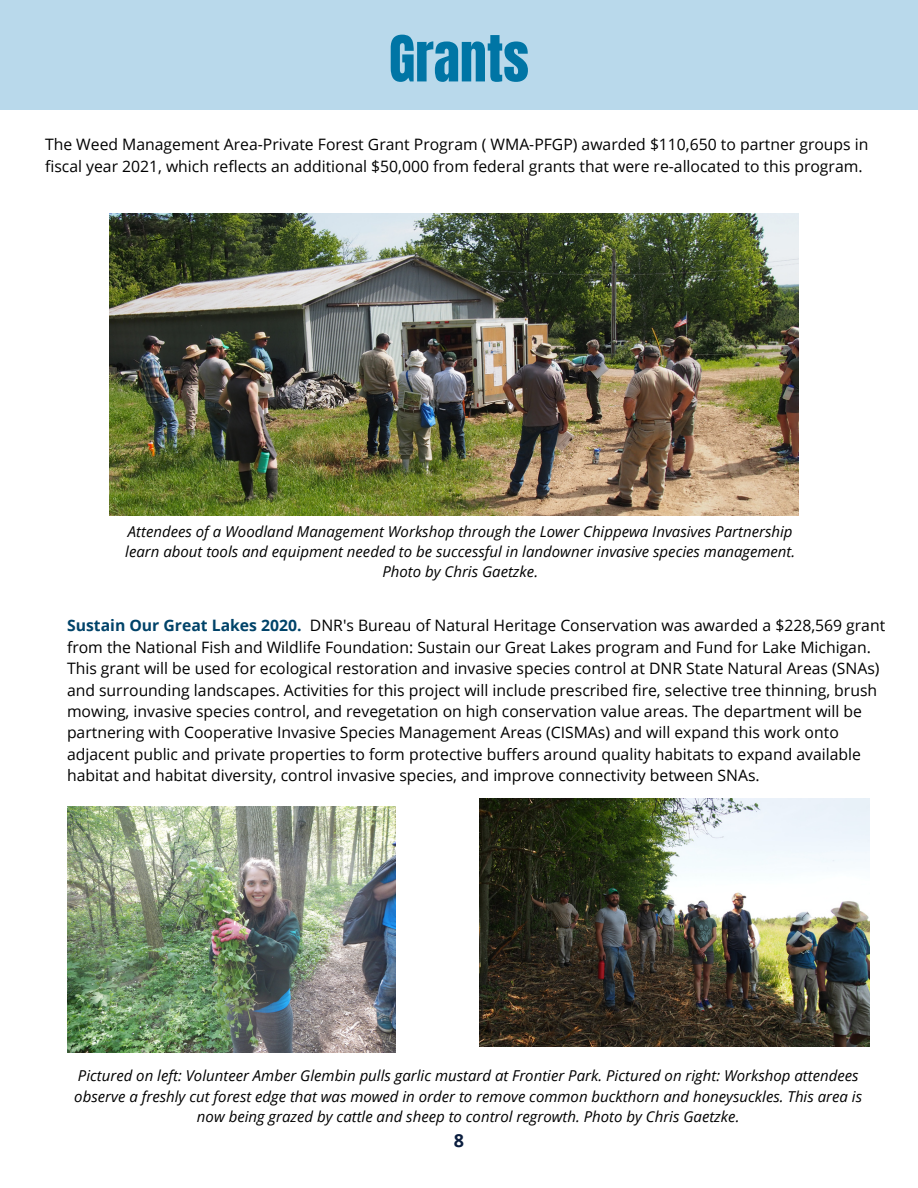
<style>
.page{position:relative;width:918px;height:1188px;background:#fff}
.page>*{position:absolute;margin:0;border:0;box-sizing:border-box;transform-origin:0 0}
.t1{font:54px "Anton";color:#0075a5}
.t2{font:700 18px "Open Sans";color:#0b1e3f}
.t3{font:15.75px/21.3px "Open Sans";color:#000}
.t4{font:italic 15px/20.2px "Open Sans";color:#000;text-align:center}
.s1{font-weight:700;color:#004369}
</style>
<div class="page">
<img style="left:67px;top:806px;width:329px;height:246px">
<div style="left:0;top:0;width:918px;height:109px;background:#b9d9eb"></div>
<img style="left:110px;top:213px;width:688px;height:303px">
<img style="left:479px;top:798px;width:390px;height:249px">
<p class="t1" style="left:389px;top:20px;width:141px">GRANTS</p>
<p class="t3" style="left:45px;top:134px;width:825px">The Weed Management Area-Private Forest Grant Program ( WMA-PFGP) awarded $110,650 to partner groups in fiscal year 2021, which reflects an additional $50,000 from federal grants that were re-allocated to this program.</p>
<p class="t4" style="left:125px;top:521px;width:672px">Attendees of a Woodland Management Workshop through the Lower Chippewa Invasives Partnership learn about tools and equipment needed to be successful in landowner invasive species management.<br>Photo by Chris Gaetzke.</p>
<p class="t3" style="left:67px;top:615px;width:820px"><span class="s1">Sustain Our Great Lakes 2020.</span> DNR's Bureau of Natural Heritage Conservation was awarded a $228,569 grant from the National Fish and Wildlife Foundation: Sustain our Great Lakes program and Fund for Lake Michigan.<br>This grant will be used for ecological restoration and invasive species control at DNR State Natural Areas (SNAs) and surrounding landscapes. Activities for this project will include prescribed fire, selective tree thinning, brush mowing, invasive species control, and revegetation on high conservation value areas. The department will be partnering with Cooperative Invasive Species Management Areas (CISMAs) and will expand this work onto adjacent public and private properties to form protective buffers around quality habitats to expand available habitat and habitat diversity, control invasive species, and improve connectivity between SNAs.</p>
<p class="t4" style="left:74px;top:1065px;width:789px">Pictured on left: Volunteer Amber Glembin pulls garlic mustard at Frontier Park. Pictured on right: Workshop attendees observe a freshly cut forest edge that was mowed in order to remove common buckthorn and honeysuckles. This area is now being grazed by cattle and sheep to control regrowth. Photo by Chris Gaetzke.</p>
<p class="t2" style="left:454px;top:1128px;width:12px">8</p>
</div>
